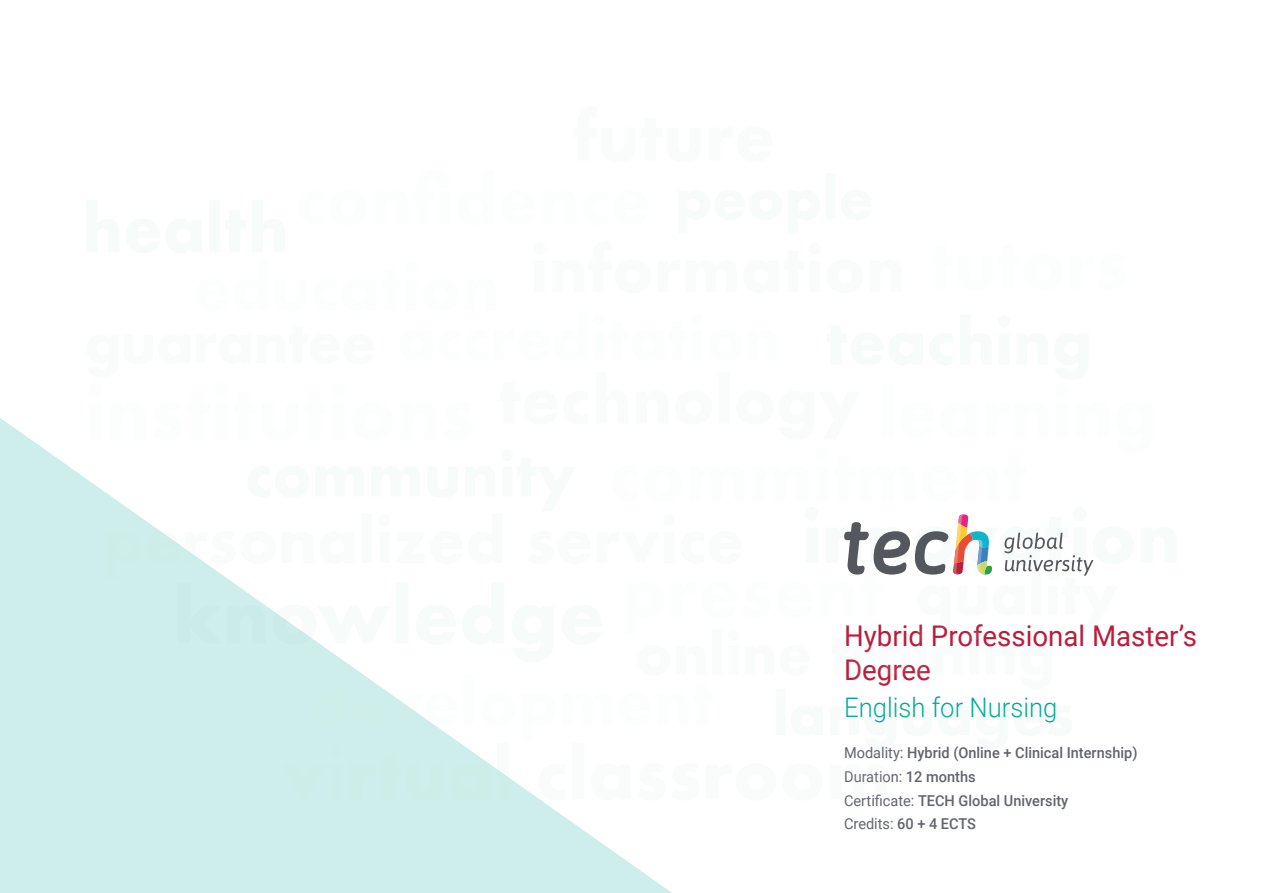
<style>
.page{position:relative;width:1263px;height:893px;background:#fff}
.page>*{position:absolute;margin:0;border:0;box-sizing:border-box;transform-origin:0 0}
.t1{font:28.5px/34.2px "Roboto";color:#ba1e3c}
.t2{font:300 27px "Roboto";color:#00a996;scale:.95 1}
.t3{font:500 15px/23.7px "Roboto";color:#61646a}
.s1{font-weight:400}
</style>
<div class="page">
<svg style="left:0;top:418px;width:672px;height:475px;fill:#cdeeea"></svg>
<svg style="left:86px;top:418px;width:1008px;height:383px"></svg>
<h1 class="t1" style="left:844px;top:618px;width:354px">Hybrid Professional Master’s<br>Degree</h1>
<h2 class="t2" style="left:844px;top:689px;width:226px">English for Nursing</h2>
<p class="t3" style="left:844px;top:740px;width:295px"><span class="s1">Modality:</span> Hybrid (Online + Clinical Internship)<br><span class="s1">Duration:</span> 12 months<br><span class="s1">Certificate:</span> TECH Global University<br><span class="s1">Credits:</span> 60 + 4 ECTS</p>
</div>
